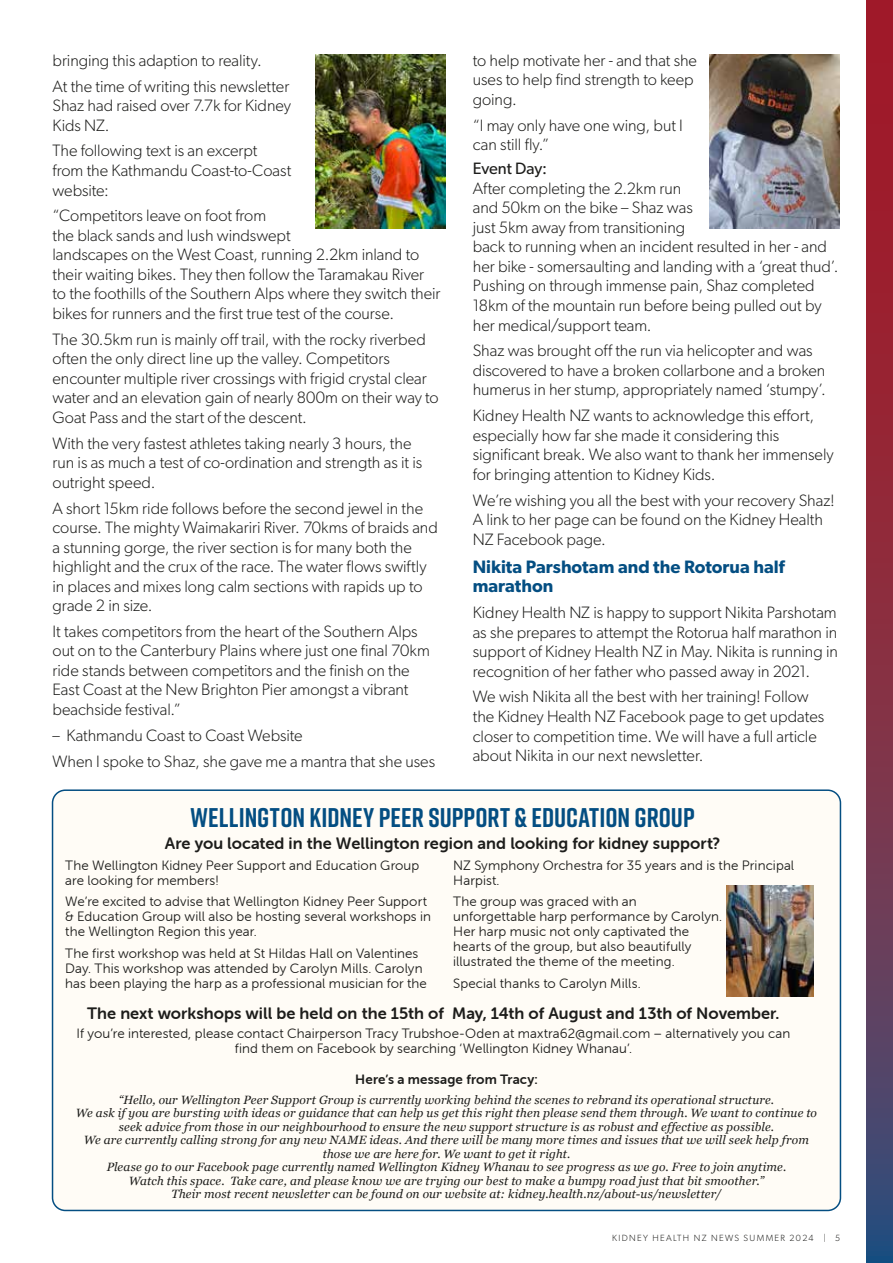
<style>
.page{position:relative;width:893px;height:1263px;background:#fff}
.page>*{position:absolute;margin:0;border:0;box-sizing:border-box;transform-origin:0 0}
.t1{font:700 27px "Rift";letter-spacing:.005em;color:#044e82}
.t2{font:600 18px/19.5px "Gibson";color:#044e82}
.t3{font:300 16.5px/19.5px "Gibson";color:#1d1d1b}
.t4{font:16.5px "Museo Sans Rounded 700";letter-spacing:.005em;color:#1d1d1b}
.t5{font:16.5px "Gibson";letter-spacing:-.005em;color:#1d1d1b}
.t6{font:13.5px/15px "Museo Sans Rounded 300";letter-spacing:.01em;color:#1d1d1b}
.t7{font:13.5px "Museo Sans Rounded 700";letter-spacing:.015em;color:#1d1d1b}
.t8{font:italic 12px/13.5px "Georgia";letter-spacing:.015em;color:#1d1d1b;text-align:center}
.t9{font:300 9px "Gibson";letter-spacing:.15em;color:#1d1d1b}
</style>
<div class="page">
<svg style="left:867px;top:0;width:26px;height:1263px;background:#7d3047"></svg>
<div style="left:53px;top:790px;width:787px;height:420px;background:#fffcf6;border-radius:13px"></div>
<div style="left:52px;top:789px;width:789px;height:422px;border:2px solid #044e82;border-radius:13px"></div>
<img style="left:315px;top:55px;width:131px;height:174px">
<img style="left:709px;top:55px;width:131px;height:174px">
<img style="left:726px;top:885px;width:88px;height:111px">
<p class="t3" style="left:53px;top:47px;width:238px;line-height:25.8px">bringing this adaption to reality.<br>At the time of writing this newsletter</p>
<p class="t3" style="left:53px;top:95px;width:240px">Shaz had raised over 7.7k for Kidney<br>Kids NZ.</p>
<p class="t3" style="left:53px;top:141px;width:240px">The following text is an excerpt from the Kathmandu Coast-to-Coast website:</p>
<p class="t3" style="left:53px;top:206px;width:389px">“Competitors leave on foot from<br>the black sands and lush windswept<br>landscapes on the West Coast, running 2.2km inland to their waiting bikes. They then follow the Taramakau River to the foothills of the Southern Alps where they switch their bikes for runners and the first true test of the course.</p>
<p class="t3" style="left:53px;top:329px;width:388px">The 30.5km run is mainly off trail, with the rocky riverbed often the only direct line up the valley. Competitors encounter multiple river crossings with frigid crystal clear water and an elevation gain of nearly 800m on their way to Goat Pass and the start of the descent.</p>
<p class="t3" style="left:53px;top:433px;width:371px">With the very fastest athletes taking nearly 3 hours, the run is as much a test of co-ordination and strength as it is outright speed.</p>
<p class="t3" style="left:53px;top:498px;width:387px">A short 15km ride follows before the second jewel in the course. The mighty Waimakariri River. 70kms of braids and a stunning gorge, the river section is for many both the highlight and the crux of the race. The water flows swiftly in places and mixes long calm sections with rapids up to grade 2 in size.</p>
<p class="t3" style="left:53px;top:621px;width:379px">It takes competitors from the heart of the Southern Alps out on to the Canterbury Plains where just one final 70km ride stands between competitors and the finish on the East Coast at the New Brighton Pier amongst a vibrant beachside festival.”</p>
<p class="t3" style="left:53px;top:722px;width:384px;line-height:25.8px">– Kathmandu Coast to Coast Website<br>When I spoke to Shaz, she gave me a mantra that she uses</p>
<h1 class="t1" style="left:191px;top:798px;width:506px">WELLINGTON KIDNEY PEER SUPPORT &amp; EDUCATION GROUP</h1>
<p class="t4" style="left:165px;top:834px;width:557px">Are you located in the Wellington region and looking for kidney support?</p>
<p class="t6" style="left:65px;top:858px;width:356px">The Wellington Kidney Peer Support and Education Group are looking for members!</p>
<p class="t6" style="left:65px;top:894px;width:367px">We’re excited to advise that Wellington Kidney Peer Support &amp; Education Group will also be hosting several workshops in the Wellington Region this year.</p>
<p class="t6" style="left:65px;top:946px;width:363px">The first workshop was held at St Hildas Hall on Valentines<br>Day. This workshop was attended by Carolyn Mills. Carolyn has been playing the harp as a professional musician for the</p>
<p class="t3" style="left:473px;top:50px;width:226px">to help motivate her - and that she uses to help find strength to keep going.</p>
<p class="t3" style="left:473px;top:115px;width:212px">“I may only have one wing, but I can still fly.”</p>
<p class="t5" style="left:473px;top:159px;width:76px">Event Day:</p>
<p class="t3" style="left:473px;top:178px;width:367px">After completing the 2.2km run<br>and 50km on the bike – Shaz was<br>just 5km away from transitioning<br>back to running when an incident resulted in her - and her bike - somersaulting and landing with a ‘great thud’.<br>Pushing on through immense pain, Shaz completed 18km of the mountain run before being pulled out by her medical/support team.</p>
<p class="t3" style="left:473px;top:341px;width:355px">Shaz was brought off the run via helicopter and was discovered to have a broken collarbone and a broken humerus in her stump, appropriately named ‘stumpy’.</p>
<p class="t3" style="left:473px;top:406px;width:362px">Kidney Health NZ wants to acknowledge this effort, especially how far she made it considering this significant break. We also want to thank her immensely for bringing attention to Kidney Kids.</p>
<p class="t3" style="left:473px;top:490px;width:364px">We’re wishing you all the best with your recovery Shaz!<br>A link to her page can be found on the Kidney Health<br>NZ Facebook page.</p>
<p class="t2" style="left:473px;top:556px;width:313px">Nikita Parshotam and the Rotorua half marathon</p>
<p class="t3" style="left:473px;top:602px;width:367px;text-align:justify">Kidney Health NZ is happy to support Nikita Parshotam as she prepares to attempt the Rotorua half marathon in support of Kidney Health NZ in May. Nikita is running in recognition of her father who passed away in 2021.</p>
<p class="t3" style="left:473px;top:687px;width:353px">We wish Nikita all the best with her training! Follow the Kidney Health NZ Facebook page to get updates closer to competition time. We will have a full article about Nikita in our next newsletter.</p>
<p class="t6" style="left:453px;top:858px;width:343px">NZ Symphony Orchestra for 35 years and is the Principal<br>Harpist.</p>
<p class="t6" style="left:453px;top:894px;width:270px">The group was graced with an unforgettable harp performance by Carolyn.<br>Her harp music not only captivated the hearts of the group, but also beautifully illustrated the theme of the meeting.</p>
<p class="t6" style="left:453px;top:976px;width:189px">Special thanks to Carolyn Mills.</p>
<p class="t4" style="left:87px;top:1004px;width:694px">The next workshops will be held on the 15th of May, 14th of August and 13th of November.</p>
<p class="t6" style="left:76px;top:1026px;width:715px;text-align:center">If you’re interested, please contact Chairperson Tracy Trubshoe-Oden at maxtra62@gmail.com – alternatively you can find them on Facebook by searching ‘Wellington Kidney Whanau’.</p>
<p class="t7" style="left:355px;top:1072px;width:184px">Here’s a message from Tracy:</p>
<p class="t8" style="left:76px;top:1092px;width:742px">“Hello, our Wellington Peer Support Group is currently working behind the scenes to rebrand its operational structure.<br>We ask if you are bursting with ideas or guidance that can help us get this right then please send them through. We want to continue to seek advice from those in our neighbourhood to ensure the new support structure is as robust and effective as possible.<br>We are currently calling strong for any new NAME ideas. And there will be many more times and issues that we will seek help from those we are here for. We want to get it right.<br>Please go to our Facebook page currently named Wellington Kidney Whanau to see progress as we go. Free to join anytime.<br>Watch this space. Take care, and please know we are trying our best to make a bumpy road just that bit smoother.”<br>Their most recent newsletter can be found on our website at: kidney.health.nz/about-us/newsletter/</p>
<p class="t9" style="left:612px;top:1232px;width:230px">KIDNEY HEALTH NZ NEWS SUMMER 2024 | 5</p>
</div>
